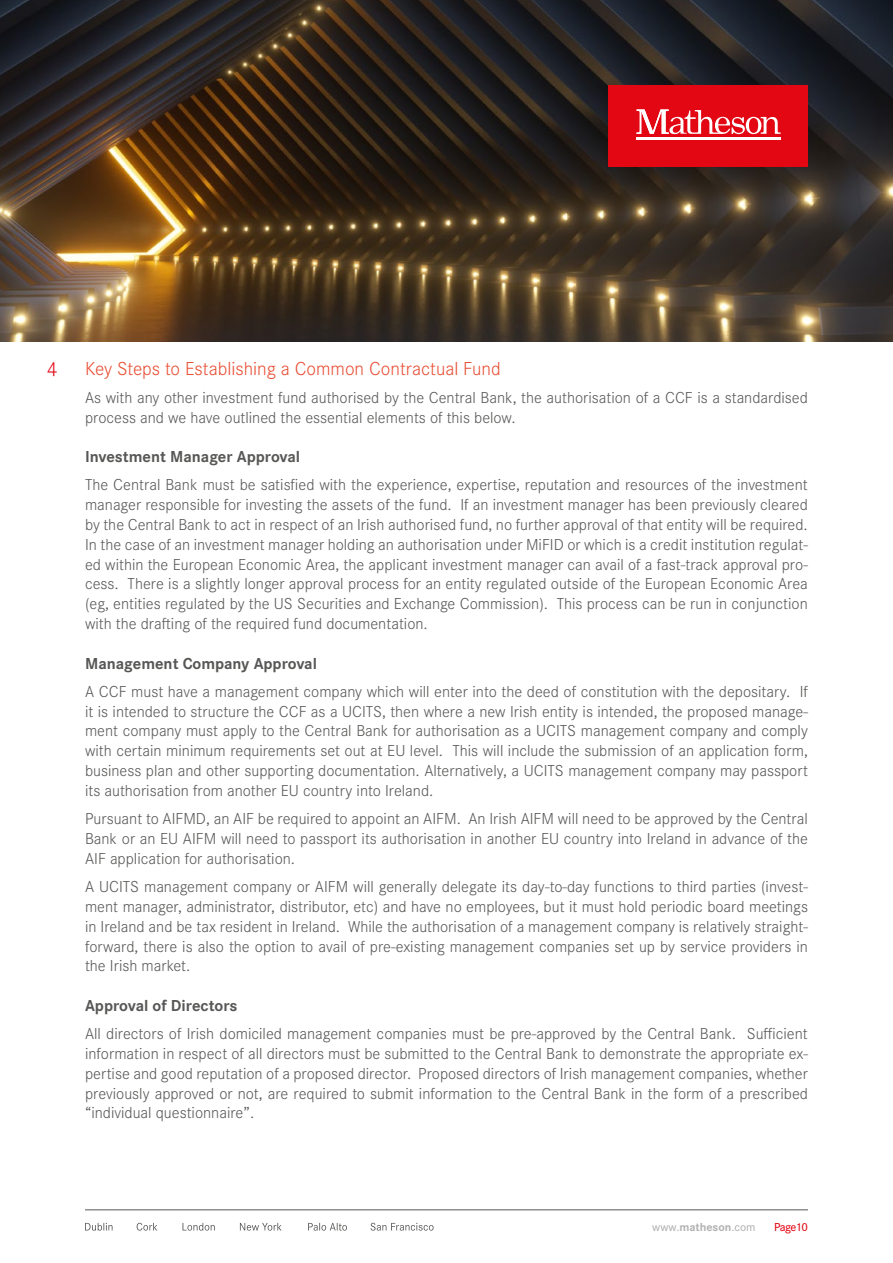
<style>
.page{position:relative;width:893px;height:1263px;background:#fff}
.page>*{position:absolute;margin:0;border:0;box-sizing:border-box;transform-origin:0 0}
.t1{font:300 21px "Corporate S Pro";color:#e30613}
.t2{font:300 19.5px "Corporate S Pro";color:#e94f35}
.t3{font:300 16.5px/19.8px "Corporate S Pro";color:#575756;text-align:justify}
.t4{font:700 16.5px "Corporate S Pro";color:#575756}
.t5{font:500 12px "Corporate S";color:#b3b2b2}
.t6{font:500 12px "Corporate S";letter-spacing:-.055em;color:#e30613}
.s1{font-weight:700}
</style>
<div class="page">
<img style="left:0;top:0;width:893px;height:341px">
<div style="left:608px;top:85px;width:200px;height:82px;background:#e30613"></div>
<hr style="left:636px;top:138px;width:145px;height:2px;background:#fff">
<svg style="left:636px;top:109px;width:145px;height:25px"></svg>
<hr style="left:85px;top:1209px;width:723px;height:1px;background:#575756">
<svg style="left:85px;top:1223px;width:349px;height:7px"></svg>
<p class="t1" style="left:47px;top:354px;width:12px">4</p>
<p class="t2" style="left:85px;top:354px;width:417px">Key Steps to Establishing a Common Contractual Fund</p>
<p class="t3" style="left:85px;top:386px;width:724px">As with any other investment fund authorised by the Central Bank, the authorisation of a CCF is a standardised process and we have outlined the essential elements of this below.</p>
<p class="t4" style="left:85px;top:444px;width:217px">Investment Manager Approval</p>
<p class="t3" style="left:85px;top:474px;width:724px">The Central Bank must be satisfied with the experience, expertise, reputation and resources of the investment manager responsible for investing the assets of the fund. If an investment manager has been previously cleared by the Central Bank to act in respect of an Irish authorised fund, no further approval of that entity will be required.<br>In the case of an investment manager holding an authorisation under MiFID or which is a credit institution regulat&shy;ed within the European Economic Area, the applicant investment manager can avail of a fast-track approval pro&shy;cess. There is a slightly longer approval process for an entity regulated outside of the European Economic Area (eg, entities regulated by the US Securities and Exchange Commission). This process can be run in conjunction with the drafting of the required fund documentation.</p>
<p class="t4" style="left:85px;top:650px;width:233px">Management Company Approval</p>
<p class="t3" style="left:85px;top:680px;width:724px">A CCF must have a management company which will enter into the deed of constitution with the depositary. If it is intended to structure the CCF as a UCITS, then where a new Irish entity is intended, the proposed manage&shy;ment company must apply to the Central Bank for authorisation as a UCITS management company and comply with certain minimum requirements set out at EU level. This will include the submission of an application form, business plan and other supporting documentation. Alternatively, a UCITS management company may passport its authorisation from another EU country into Ireland.</p>
<p class="t3" style="left:85px;top:808px;width:724px">Pursuant to AIFMD, an AIF be required to appoint an AIFM. An Irish AIFM will need to be approved by the Central Bank or an EU AIFM will need to passport its authorisation in another EU country into Ireland in advance of the AIF application for authorisation.</p>
<p class="t3" style="left:85px;top:876px;width:724px">A UCITS management company or AIFM will generally delegate its day-to-day functions to third parties (invest&shy;ment manager, administrator, distributor, etc) and have no employees, but it must hold periodic board meetings in Ireland and be tax resident in Ireland. While the authorisation of a management company is relatively straight&shy;forward, there is also the option to avail of pre-existing management companies set up by service providers in the Irish market.</p>
<p class="t4" style="left:85px;top:992px;width:154px">Approval of Directors</p>
<p class="t3" style="left:85px;top:1023px;width:724px">All directors of Irish domiciled management companies must be pre-approved by the Central Bank. Sufficient information in respect of all directors must be submitted to the Central Bank to demonstrate the appropriate ex&shy;pertise and good reputation of a proposed director. Proposed directors of Irish management companies, whether previously approved or not, are required to submit information to the Central Bank in the form of a prescribed “individual questionnaire”.</p>
<p class="t5" style="left:652px;top:1219px;width:105px">www.<span class="s1">matheson</span>.com</p>
<p class="t6" style="left:774px;top:1219px;width:35px">Page 10</p>
</div>
